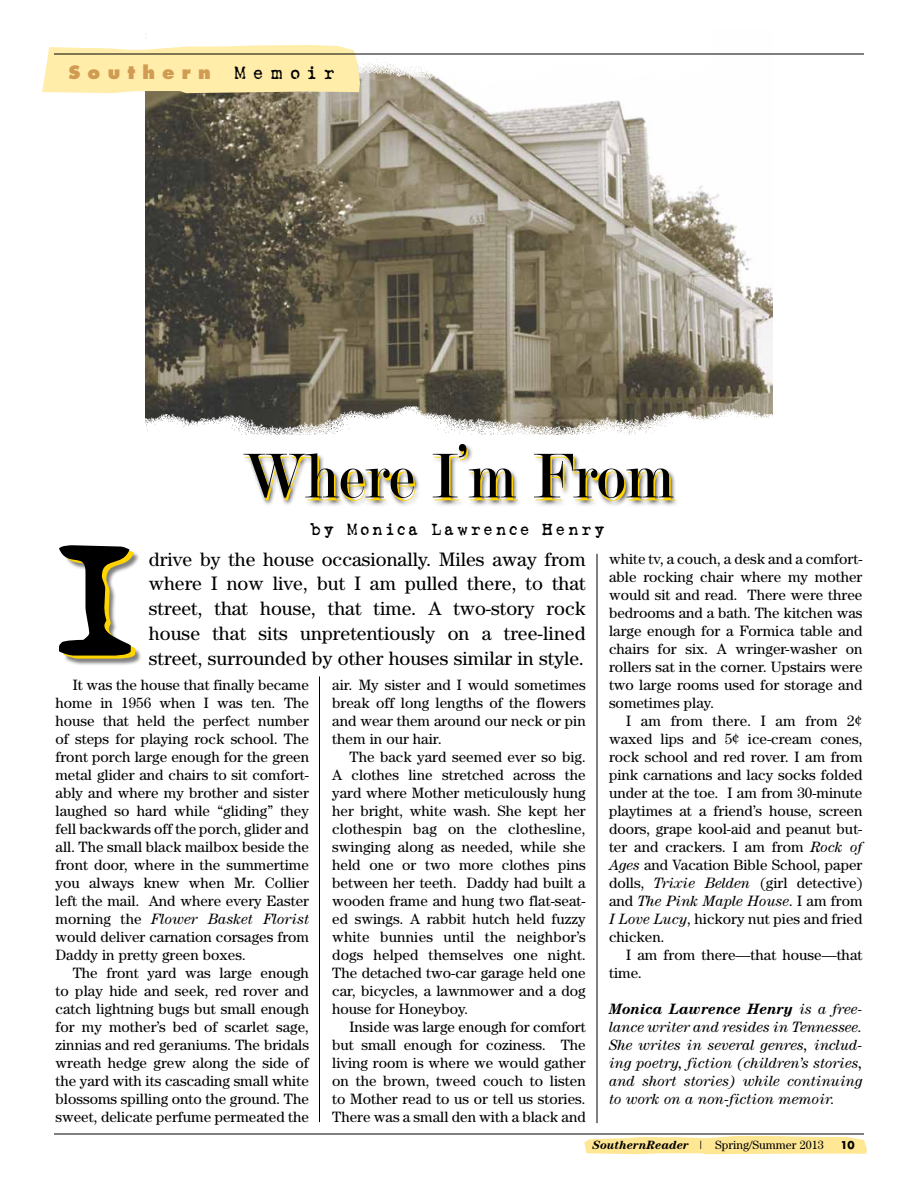
<style>
.page{position:relative;width:918px;height:1188px;background:#fff}
.page>*{position:absolute;margin:0;border:0;box-sizing:border-box;transform-origin:0 0}
.t1{font:162.3px "Love Letter Typewriter";color:#000}
.t2{font:67.5px "Modern";color:#000;scale:.94 1}
.t3{font:19.5px/24.8px "Century";color:#000;text-align:justify}
.t4{font:800 18px "Futura";letter-spacing:.4em;color:#d09b52}
.t5{font:18px "Love Letter Typewriter";letter-spacing:.4em;color:#000}
.t6{font:16.5px "Love Letter Typewriter";letter-spacing:.15em;color:#000}
.t7{font:15px/18px "Century";color:#000;text-align:justify}
.t8{font:italic 15px/18px "Century";color:#000;text-align:justify}
.t9{font:12px "Century";color:#000}
.t10{font:700 10.5px "Futura";color:#000}
.s1{font-style:italic}
.s2{font-weight:700}
.s3{font-weight:700;font-style:italic}
</style>
<div class="page">
<img style="left:146px;top:53px;width:626px;height:353px">
<img style="left:145px;top:29px;width:575px;height:59px">
<img style="left:145px;top:406px;width:628px;height:29px">
<svg style="left:42px;top:45px;width:318px;height:48px;background:#faeaac"></svg>
<svg style="left:584px;top:1136px;width:283px;height:18px;background:#ffe99e"></svg>
<div style="left:242px;top:444px;width:438px;height:63px;background:#000;opacity:.7"></div>
<div style="left:64px;top:549px;width:79px;height:117px;background:#000;opacity:.5"></div>
<hr style="left:319px;top:676px;width:1px;height:446px;background:#000">
<hr style="left:597px;top:554px;width:1px;height:569px;background:#000">
<hr style="left:54px;top:54px;width:810px;height:1px;background:#000">
<hr style="left:54px;top:1134px;width:810px;height:1px;background:#000">
<p class="t4" style="left:68px;top:61px;width:144px">Southern</p>
<p class="t5" style="left:234px;top:65px;width:102px">Memoir</p>
<h2 class="t2" style="left:243px;top:442px;width:459px">Where I’m From</h2>
<p class="t6" style="left:311px;top:522px;width:295px">by Monica Lawrence Henry</p>
<h1 class="t1" style="left:45px;top:528px;width:99px">I</h1>
<p class="t7" style="left:56px;top:676px;width:255px;text-indent:17px">It was the house that finally became home in 1956 when I was ten. The house that held the perfect number of steps for playing rock school. The front porch large enough for the green metal glider and chairs to sit comfort&shy;ably and where my brother and sister laughed so hard while “gliding” they fell backwards off the porch, glider and all. The small black mailbox beside the front door, where in the summertime you always knew when Mr. Collier left the mail. And where every Easter morning the <span class="s1">Flower Basket Florist </span>would deliver carnation corsages from Daddy in pretty green boxes.</p>
<p class="t7" style="left:56px;top:964px;width:255px;text-indent:17px">The front yard was large enough to play hide and seek, red rover and catch lightning bugs but small enough for my mother’s bed of scarlet sage, zinnias and red geraniums. The bridals wreath hedge grew along the side of the yard with its cascading small white blossoms spilling onto the ground. The sweet, delicate perfume permeated the</p>
<p class="t3" style="left:149px;top:546px;width:438px">drive by the house occasionally. Miles away from where I now live, but I am pulled there, to that street, that house, that time. A two-story rock house that sits unpretentiously on a tree-lined street, surrounded by other houses similar in style.</p>
<p class="t7" style="left:332px;top:676px;width:255px">air. My sister and I would sometimes break off long lengths of the flowers and wear them around our neck or pin them in our hair.</p>
<p class="t7" style="left:332px;top:748px;width:255px;text-indent:17px">The back yard seemed ever so big.<br>A clothes line stretched across the yard where Mother meticulously hung her bright, white wash. She kept her clothespin bag on the clothesline, swinging along as needed, while she held one or two more clothes pins between her teeth. Daddy had built a wooden frame and hung two flat-seat&shy;ed swings. A rabbit hutch held fuzzy white bunnies until the neighbor’s dogs helped themselves one night.<br>The detached two-car garage held one car, bicycles, a lawnmower and a dog house for Honeyboy.</p>
<p class="t7" style="left:332px;top:1018px;width:255px;text-indent:17px">Inside was large enough for comfort but small enough for coziness. The living room is where we would gather on the brown, tweed couch to listen to Mother read to us or tell us stories.<br>There was a small den with a black and</p>
<p class="t7" style="left:609px;top:550px;width:255px">white tv, a couch, a desk and a comfort&shy;able rocking chair where my mother would sit and read. There were three bedrooms and a bath. The kitchen was large enough for a Formica table and chairs for six. A wringer-washer on rollers sat in the corner. Upstairs were two large rooms used for storage and sometimes play.</p>
<p class="t7" style="left:609px;top:712px;width:255px;text-indent:17px">I am from there. I am from 2¢ waxed lips and 5¢ ice-cream cones, rock school and red rover. I am from pink carnations and lacy socks folded under at the toe. I am from 30-minute playtimes at a friend’s house, screen doors, grape kool-aid and peanut but&shy;ter and crackers. I am from <span class="s1">Rock of Ages</span> and Vacation Bible School, paper dolls, <span class="s1">Trixie Belden</span> (girl detective) and <span class="s1">The Pink Maple House</span>. I am from <span class="s1">I Love Lucy</span>, hickory nut pies and fried chicken.</p>
<p class="t7" style="left:609px;top:946px;width:255px;text-indent:17px">I am from there—that house—that time.</p>
<p class="t8" style="left:609px;top:1000px;width:255px"><span class="s2">Monica Lawrence Henry</span> is a free&shy;lance writer and resides in Tennessee.<br>She writes in several genres, includ&shy;ing poetry, fiction (children’s stories, and short stories) while continuing to work on a non-fiction memoir.</p>
<p class="t9" style="left:592px;top:1138px;width:233px"><span class="s3">SouthernReader</span> | Spring/Summer 2013</p>
<p class="t10" style="left:840px;top:1138px;width:16px">10</p>
</div>
